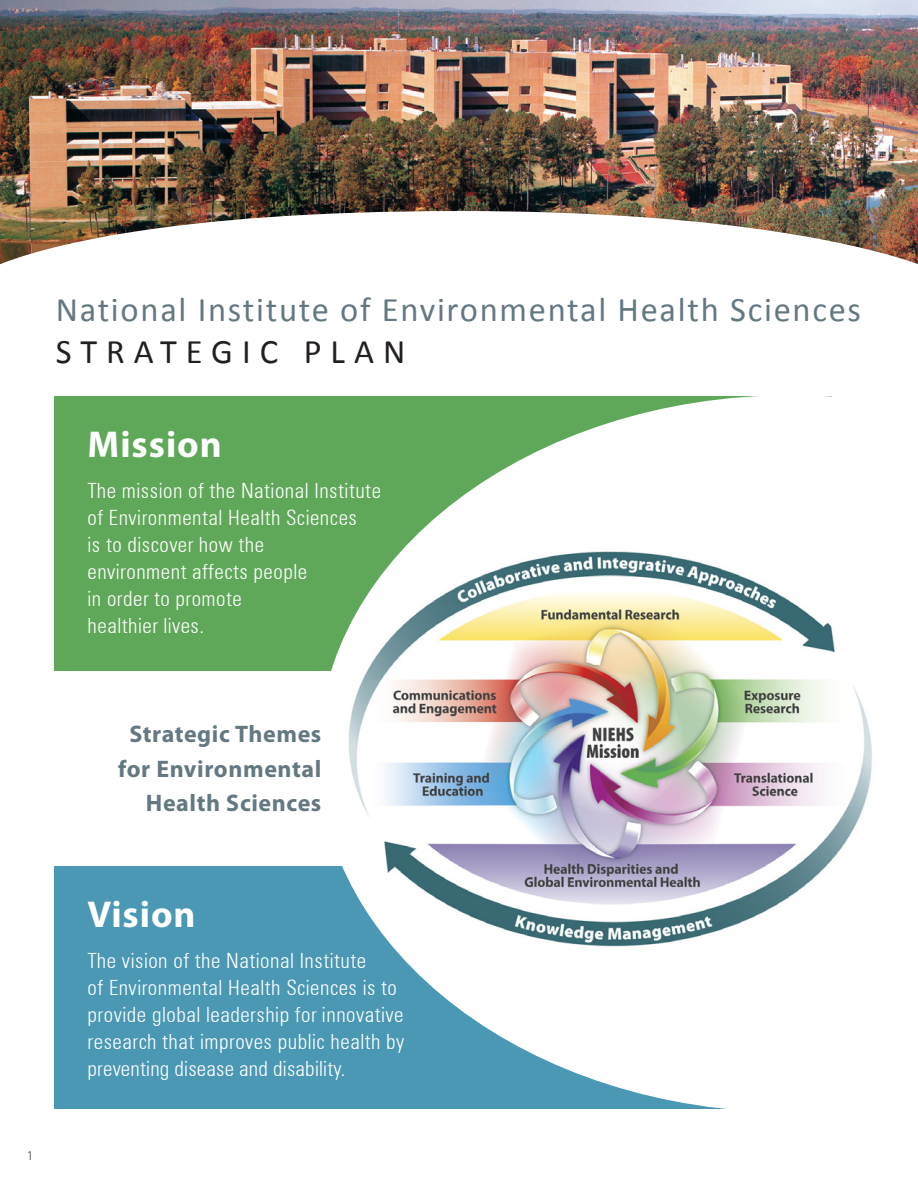
<style>
.page{position:relative;width:918px;height:1188px;background:#fff}
.page>*{position:absolute;margin:0;border:0;box-sizing:border-box;transform-origin:0 0}
.t1{font:700 37.5px "Myriad Pro";letter-spacing:.025em;color:#fff}
.t2{font:34.5px/41.4px "Calibri";letter-spacing:.05em;color:#647882}
.t3{font:700 24px/34.5px "Myriad Pro";letter-spacing:.025em;color:#647882;text-align:right}
.t4{font:300 21px/27px "Univers S 47 Condensed";letter-spacing:.025em;color:#fff}
.t5{font:13.5px "Myriad Pro";color:#6c6d70}
.s1{color:#231f20}
</style>
<div class="page">
<img style="left:0;top:0;width:918px;height:264px">
<div style="left:54px;top:397px;width:777px;height:274px;background:#60a859"></div>
<div style="left:54px;top:866px;width:777px;height:243px;background:#4a98b4"></div>
<svg style="left:318px;top:396px;width:514px;height:713px;fill:#fff"></svg>
<img style="left:340px;top:541px;width:532px;height:416px">
<h1 class="t2" style="left:56px;top:289px;width:807px">National Institute of Environmental Health Sciences<br><span class="s1">STRATEGIC PLAN</span></h1>
<h2 class="t1" style="left:88px;top:420px;width:136px">Mission</h2>
<p class="t4" style="left:88px;top:477px;width:295px">The mission of the National Institute of Environmental Health Sciences<br>is to discover how the<br>environment affects people<br>in order to promote<br>healthier lives.</p>
<p class="t5" style="left:27px;top:1148px;width:8px">1</p>
<h3 class="t3" style="left:118px;top:716px;width:205px">Strategic Themes for Environmental<br>Health Sciences</h3>
<h2 class="t1" style="left:88px;top:890px;width:109px">Vision</h2>
<p class="t4" style="left:88px;top:947px;width:318px">The vision of the National Institute<br>of Environmental Health Sciences is to provide global leadership for innovative research that improves public health by preventing disease and disability.</p>
</div>
